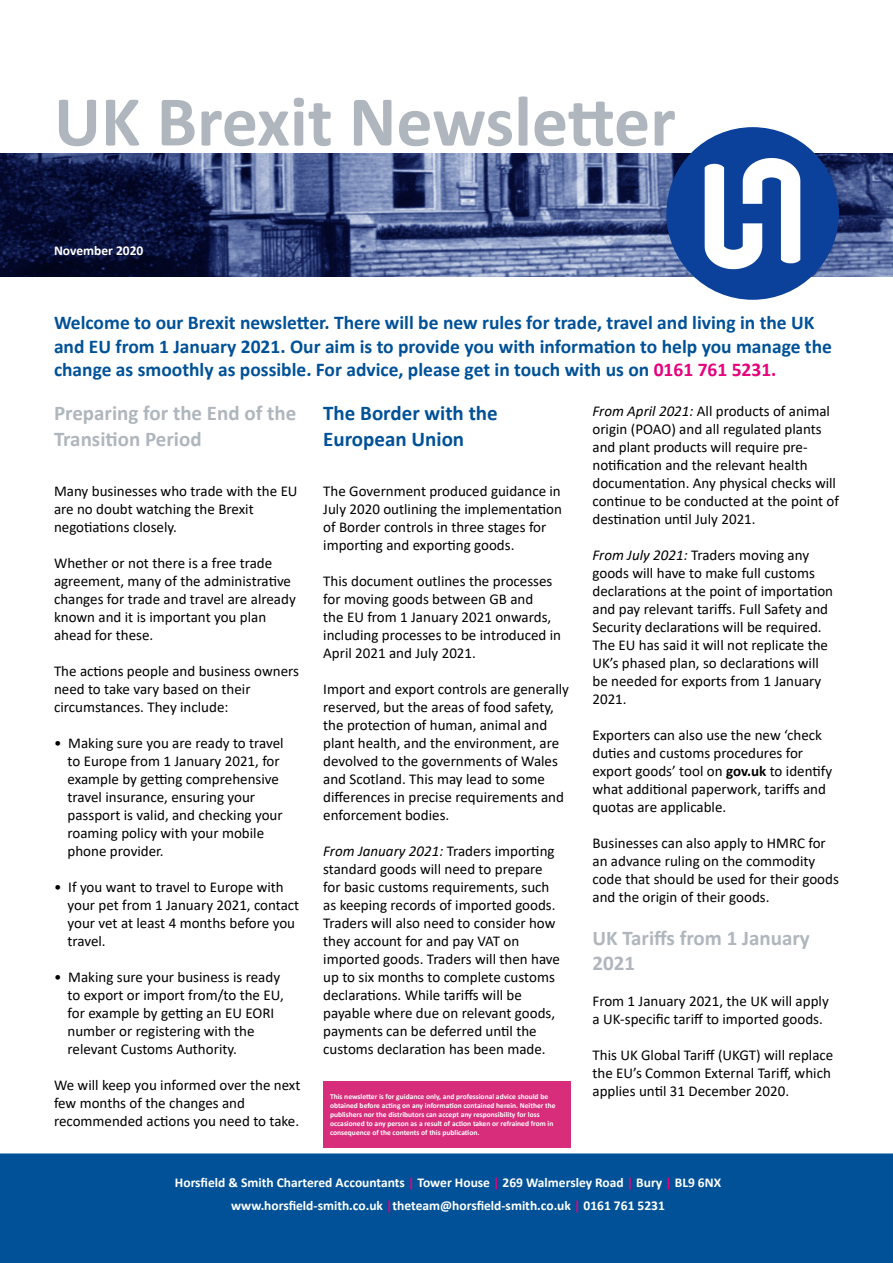
<style>
.page{position:relative;width:893px;height:1263px;background:#fff}
.page>*{position:absolute;margin:0;border:0;box-sizing:border-box;transform-origin:0 0}
.t1{font:700 72px "Calibri";color:#afb6bd}
.t2{font:700 21px/25.2px "Calibri";color:#afb6bd}
.t3{font:700 21px/25.2px "Calibri";color:#005197}
.t4{font:700 19.5px/23.4px "Calibri";color:#005197}
.t5{font:15px/18px "Calibri";color:#000}
.t6{font:700 13.5px "Calibri";color:#fff}
.t7{font:700 7.5px/9px "Calibri";color:#fff}
.s1{color:#e6007d}
.s2{font-style:italic}
.s3{font-weight:700}
</style>
<div class="page">
<img style="left:0;top:153px;width:893px;height:124px">
<img style="left:666px;top:127px;width:173px;height:173px;border-radius:86px">
<div style="left:0;top:1153px;width:893px;height:110px;background:#005197"></div>
<div style="left:54px;top:1200px;width:785px;height:18px;background:#005197"></div>
<div style="left:54px;top:1177px;width:785px;height:18px;background:#005197"></div>
<div style="left:323px;top:1081px;width:248px;height:67px;background:#d82d7b"></div>
<h1 class="t1" style="left:54px;top:71px;width:623px">UK Brexit Newsletter</h1>
<p class="t6" style="left:54px;top:241px;width:91px">November 2020</p>
<p class="t4" style="left:54px;top:311px;width:779px">Welcome to our Brexit newsletter. There will be new rules for trade, travel and living in the UK and EU from 1 January 2021. Our aim is to provide you with information to help you manage the change as smoothly as possible. For advice, please get in touch with us on <span class="s1">0161 761 5231.</span></p>
<h2 class="t2" style="left:54px;top:401px;width:244px">Preparing for the End of the<br>Transition Period</h2>
<p class="t5" style="left:54px;top:482px;width:245px">Many businesses who trade with the EU are no doubt watching the Brexit negotiations closely.</p>
<p class="t5" style="left:54px;top:554px;width:243px">Whether or not there is a free trade agreement, many of the administrative changes for trade and travel are already known and it is important you plan ahead for these.</p>
<p class="t5" style="left:54px;top:662px;width:247px">The actions people and business owners need to take vary based on their circumstances. They include:</p>
<p class="t5" style="left:68px;top:734px;width:218px;text-indent:-14px">• Making sure you are ready to travel to Europe from 1 January 2021, for example by getting comprehensive travel insurance, ensuring your passport is valid, and checking your roaming policy with your mobile phone provider.</p>
<p class="t5" style="left:68px;top:878px;width:233px;text-indent:-14px">• If you want to travel to Europe with your pet from 1 January 2021, contact your vet at least 4 months before you travel.</p>
<p class="t5" style="left:68px;top:968px;width:218px;text-indent:-14px">• Making sure your business is ready to export or import from/to the EU, for example by getting an EU EORI number or registering with the relevant Customs Authority.</p>
<p class="t5" style="left:54px;top:1076px;width:248px">We will keep you informed over the next few months of the changes and recommended actions you need to take.</p>
<h2 class="t3" style="left:323px;top:401px;width:176px">The Border with the<br>European Union</h2>
<p class="t5" style="left:323px;top:482px;width:240px">The Government produced guidance in July 2020 outlining the implementation of Border controls in three stages for importing and exporting goods.</p>
<p class="t5" style="left:323px;top:572px;width:239px">This document outlines the processes for moving goods between GB and<br>the EU from 1 January 2021 onwards, including processes to be introduced in April 2021 and July 2021.</p>
<p class="t5" style="left:323px;top:680px;width:247px">Import and export controls are generally reserved, but the areas of food safety, the protection of human, animal and plant health, and the environment, are devolved to the governments of Wales and Scotland. This may lead to some differences in precise requirements and enforcement bodies.</p>
<p class="t5" style="left:323px;top:842px;width:238px"><span class="s2">From January 2021:</span> Traders importing standard goods will need to prepare for basic customs requirements, such as keeping records of imported goods.<br>Traders will also need to consider how they account for and pay VAT on imported goods. Traders will then have up to six months to complete customs declarations. While tariffs will be payable where due on relevant goods, payments can be deferred until the customs declaration has been made.</p>
<p class="t7" style="left:330px;top:1092px;width:227px">This newsletter is for guidance only, and professional advice should be obtained before acting on any information contained herein. Neither the publishers nor the distributors can accept any responsibility for loss occasioned to any person as a result of action taken or refrained from in consequence of the contents of this publication.</p>
<p class="t5" style="left:592px;top:402px;width:248px"><span class="s2">From April 2021:</span> All products of animal origin (POAO) and all regulated plants and plant products will require pre&shy;notification and the relevant health documentation. Any physical checks will continue to be conducted at the point of destination until July 2021.</p>
<p class="t5" style="left:592px;top:546px;width:242px"><span class="s2">From July 2021:</span> Traders moving any goods will have to make full customs declarations at the point of importation and pay relevant tariffs. Full Safety and Security declarations will be required.<br>The EU has said it will not replicate the UK’s phased plan, so declarations will be needed for exports from 1 January 2021.</p>
<p class="t5" style="left:592px;top:726px;width:241px">Exporters can also use the new ‘check duties and customs procedures for export goods’ tool on <span class="s3">gov.uk</span> to identify what additional paperwork, tariffs and quotas are applicable.</p>
<p class="t5" style="left:592px;top:834px;width:248px">Businesses can also apply to HMRC for an advance ruling on the commodity code that should be used for their goods and the origin of their goods.</p>
<h2 class="t2" style="left:592px;top:925px;width:219px">UK Tariffs from 1 January<br>2021</h2>
<p class="t5" style="left:592px;top:992px;width:238px">From 1 January 2021, the UK will apply a UK-specific tariff to imported goods.</p>
<p class="t5" style="left:592px;top:1046px;width:242px">This UK Global Tariff (UKGT) will replace the EU’s Common External Tariff, which applies until 31 December 2020.</p>
<p class="t6" style="left:175px;top:1173px;width:548px">Horsfield &amp; Smith Chartered Accountants <span class="s1">|</span> Tower House <span class="s1">|</span> 269 Walmersley Road <span class="s1">|</span> Bury <span class="s1">|</span> BL9 6NX</p>
<p class="t6" style="left:231px;top:1196px;width:435px">www.horsfield-smith.co.uk <span class="s1">|</span>theteam@horsfield-smith.co.uk <span class="s1">|</span> 0161 761 5231</p>
</div>
